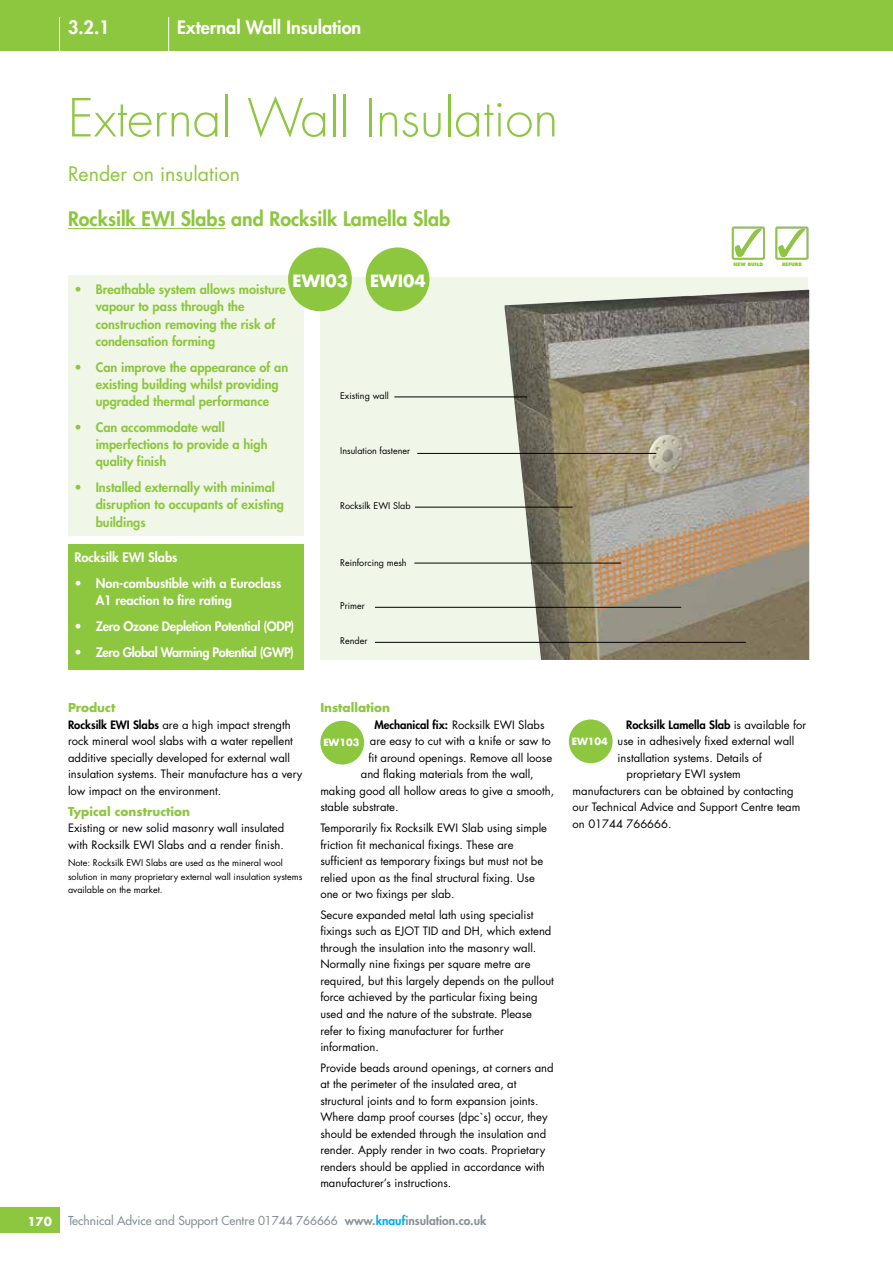
<style>
.page{position:relative;width:893px;height:1263px;background:#fff}
.page>*{position:absolute;margin:0;border:0;box-sizing:border-box;transform-origin:0 0}
.t1{font:300 51px "Futura Std";color:#8dc63f}
.t2{font:800 19.5px "Futura Std";color:#8dc63f}
.t3{font:19.5px "Futura Std";color:#8dc63f}
.t4{font:800 18px "Futura Std";color:#fff}
.t5{font:700 16.5px "Futura Std";color:#fff}
.t6{font:800 12.75px/17.2px "Futura Std";color:#8dc63f}
.t7{font:800 12.75px/17.2px "Futura Std";color:#fff}
.t8{font:800 12.75px "Futura Std";letter-spacing:-.02em;color:#fff}
.t9{font:800 12.75px "Futura Std";letter-spacing:-.03em;color:#fff}
.t10{font:500 12px "Futura Std";color:#869197}
.t11{font:700 12px "Futura Std";color:#8dc63f}
.t12{font:700 12px "Futura Std";color:#fff}
.t13{font:11.25px/16.5px "Futura Std";color:#000}
.t14{font:800 11.25px "Futura Std";color:#000}
.t15{font:700 9.75px "Futura Std";letter-spacing:-.01em;color:#fff}
.t16{font:9px/13.5px "Futura Std";color:#000}
.t17{font:800 4.65px "Futura LT";color:#8dc63f}
.s1{font-weight:800}
.s2{font-weight:400}
.s3{font-weight:800;color:#00aeef}
</style>
<div class="page">
<div style="left:0;top:1208px;width:60px;height:25px;background:#8dc63f"></div>
<div style="left:0;top:0;width:893px;height:51px;background:#8dc63f"></div>
<hr style="left:168px;top:17px;width:1px;height:34px;background:#fff">
<hr style="left:59px;top:17px;width:1px;height:34px;background:#fff">
<div style="left:68px;top:544px;width:235px;height:125px;background:#8dc63f"></div>
<div style="left:68px;top:276px;width:236px;height:260px;background:#f0f7e8"></div>
<div style="left:320px;top:277px;width:488px;height:383px;background:#f0f7e8"></div>
<img style="left:505px;top:290px;width:304px;height:370px">
<hr style="left:68px;top:228px;width:158px;height:1px;background:#8dc63f">
<div style="left:288px;top:247px;width:64px;height:64px;background:#8dc63f;border-radius:50%"></div>
<hr style="left:394px;top:397px;width:133px;height:1px;background:#000">
<hr style="left:414px;top:563px;width:207px;height:1px;background:#000">
<hr style="left:417px;top:453px;width:239px;height:1px;background:#000">
<hr style="left:375px;top:642px;width:371px;height:1px;background:#000">
<hr style="left:415px;top:507px;width:158px;height:1px;background:#000">
<div style="left:366px;top:247px;width:63px;height:64px;background:#8dc63f;border-radius:50%"></div>
<div style="left:568px;top:719px;width:45px;height:45px;background:#8dc63f;border-radius:50%"></div>
<div style="left:567px;top:718px;width:47px;height:47px;border:2px solid #fff;border-radius:50%"></div>
<div style="left:320px;top:720px;width:45px;height:45px;background:#8dc63f;border-radius:50%"></div>
<div style="left:319px;top:719px;width:47px;height:47px;border:2px solid #fff;border-radius:50%"></div>
<div style="left:732px;top:227px;width:33px;height:33px;border:2px solid #8dc63f"></div>
<svg style="left:735px;top:229px;width:27px;height:28px"></svg>
<div style="left:775px;top:227px;width:33px;height:33px;border:2px solid #8dc63f"></div>
<svg style="left:778px;top:229px;width:27px;height:28px"></svg>
<hr style="left:375px;top:607px;width:306px;height:1px;background:#000">
<h3 class="t4" style="left:68px;top:16px;width:43px">3.2.1</h3>
<h3 class="t4" style="left:177px;top:16px;width:186px">External Wall Insulation</h3>
<h1 class="t1" style="left:68px;top:87px;width:492px">External Wall Insulation</h1>
<h2 class="t3" style="left:68px;top:162px;width:174px">Render on insulation</h2>
<h2 class="t2" style="left:68px;top:207px;width:384px">Rocksilk EWI Slabs and Rocksilk Lamella Slab</h2>
<h3 class="t5" style="left:293px;top:269px;width:57px">EWI03</h3>
<h3 class="t5" style="left:370px;top:269px;width:57px">EWI04</h3>
<p class="t6" style="left:96px;top:281px;width:192px;text-indent:-21px">• Breathable system allows moisture vapour to pass through the construction removing the risk of condensation forming</p>
<p class="t6" style="left:96px;top:358px;width:194px;text-indent:-21px">• Can improve the appearance of an existing building whilst providing upgraded thermal performance</p>
<p class="t6" style="left:96px;top:419px;width:173px;text-indent:-21px">• Can accommodate wall imperfections to provide a high quality finish</p>
<p class="t6" style="left:96px;top:479px;width:190px;text-indent:-21px">• Installed externally with minimal disruption to occupants of existing buildings</p>
<p class="t7" style="left:74px;top:549px;width:105px">Rocksilk EWI Slabs</p>
<p class="t7" style="left:96px;top:575px;width:187px;text-indent:-21px">• Non-combustible with a Euroclass<br>A1 reaction to fire rating</p>
<p class="t8" style="left:74px;top:618px;width:221px">• Zero Ozone Depletion Potential (ODP)</p>
<p class="t9" style="left:74px;top:644px;width:221px">• Zero Global Warming Potential (GWP)</p>
<p class="t16" style="left:340px;top:389px;width:50px">Existing wall</p>
<p class="t16" style="left:340px;top:444px;width:71px">Insulation fastener</p>
<p class="t16" style="left:340px;top:499px;width:72px">Rocksilk EWI Slab</p>
<p class="t16" style="left:340px;top:556px;width:68px">Reinforcing mesh</p>
<p class="t16" style="left:340px;top:599px;width:26px">Primer</p>
<p class="t16" style="left:340px;top:634px;width:29px">Render</p>
<p class="t17" style="left:733px;top:261px;width:31px">NEW BUILD</p>
<p class="t17" style="left:782px;top:261px;width:21px">REFURB</p>
<p class="t11" style="left:68px;top:700px;width:49px">Product</p>
<p class="t13" style="left:68px;top:717px;width:236px"><span class="s1">Rocksilk EWI Slabs</span> are a high impact strength rock mineral wool slabs with a water repellent additive specially developed for external wall insulation systems. Their manufacture has a very low impact on the environment.</p>
<p class="t11" style="left:68px;top:803px;width:123px">Typical construction</p>
<p class="t13" style="left:68px;top:820px;width:218px">Existing or new solid masonry wall insulated with Rocksilk EWI Slabs and a render finish.</p>
<p class="t16" style="left:68px;top:856px;width:236px">Note: Rocksilk EWI Slabs are used as the mineral wool solution in many proprietary external wall insulation systems available on the market.</p>
<p class="t11" style="left:320px;top:700px;width:71px">Installation</p>
<p class="t13" style="left:374px;top:717px;width:172px"><span class="s1">Mechanical fix:</span> Rocksilk EWI Slabs</p>
<p class="t13" style="left:370px;top:733px;width:182px">are easy to cut with a knife or saw to</p>
<p class="t13" style="left:368px;top:750px;width:185px">fit around openings. Remove all loose</p>
<p class="t13" style="left:361px;top:766px;width:174px">and flaking materials from the wall,</p>
<p class="t13" style="left:320px;top:783px;width:236px">making good all hollow areas to give a smooth,</p>
<p class="t13" style="left:320px;top:799px;width:80px">stable substrate.</p>
<p class="t13" style="left:320px;top:820px;width:228px">Temporarily fix Rocksilk EWI Slab using simple friction fit mechanical fixings. These are sufficient as temporary fixings but must not be relied upon as the final structural fixing. Use one or two fixings per slab.</p>
<p class="t13" style="left:320px;top:907px;width:235px">Secure expanded metal lath using specialist fixings such as EJOT TID and DH, which extend through the insulation into the masonry wall.<br>Normally nine fixings per square metre are required, but this largely depends on the pullout force achieved by the particular fixing being used and the nature of the substrate. Please refer to fixing manufacturer for further information.</p>
<p class="t13" style="left:320px;top:1059px;width:235px">Provide beads around openings, at corners and at the perimeter of the insulated area, at structural joints and to form expansion joints.<br>Where damp proof courses (dpc`s) occur, they should be extended through the insulation and render. Apply render in two coats. Proprietary renders should be applied in accordance with manufacturer’s instructions.</p>
<p class="t14" style="left:626px;top:717px;width:182px">Rocksilk Lamella Slab <span class="s2">is available for</span></p>
<p class="t13" style="left:618px;top:733px;width:178px">use in adhesively fixed external wall</p>
<p class="t13" style="left:618px;top:749px;width:146px">installation systems. Details of</p>
<p class="t13" style="left:627px;top:766px;width:116px">proprietary EWI system</p>
<p class="t13" style="left:573px;top:782px;width:223px">manufacturers can be obtained by contacting</p>
<p class="t13" style="left:573px;top:799px;width:229px">our Technical Advice and Support Centre team</p>
<p class="t13" style="left:573px;top:815px;width:100px">on 01744 766666.</p>
<p class="t15" style="left:323px;top:736px;width:38px">EW103</p>
<p class="t15" style="left:572px;top:735px;width:38px">EW104</p>
<p class="t12" style="left:27px;top:1213px;width:26px">170</p>
<p class="t10" style="left:68px;top:1213px;width:420px">Technical Advice and Support Centre 01744 766666 <span class="s1">www.</span><span class="s3">knauf</span><span class="s1">insulation.co.uk</span></p>
</div>
